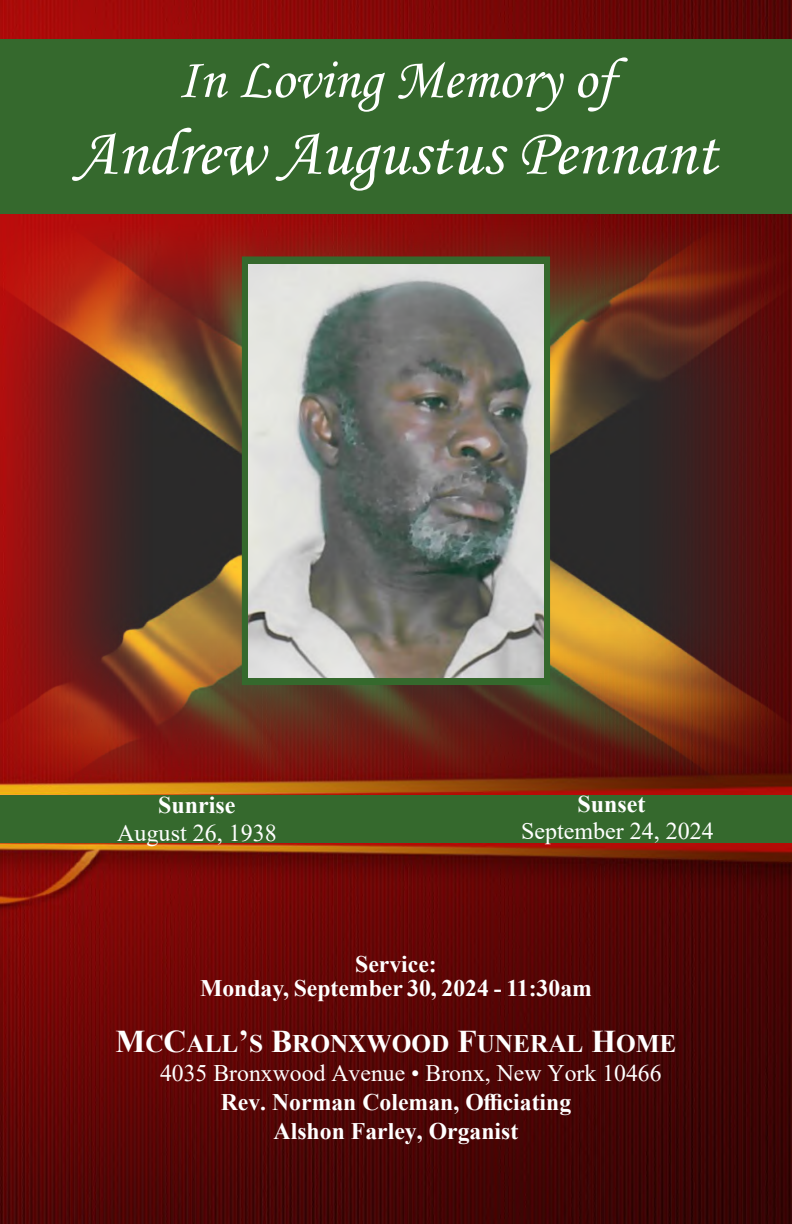
<style>
.page{position:relative;width:792px;height:1224px;background:#fff}
.page>*{position:absolute;margin:0;border:0;box-sizing:border-box;transform-origin:0 0}
.t1{font:66.6px "Monotype Corsiva";color:#fff}
.t2{font:57.2px "Monotype Corsiva";color:#fff}
.t3{font:700 25.2px "Times New Roman";color:#fff}
.t4{font:24px "Times New Roman";color:#fff}
.t5{font:700 24px "Times New Roman";color:#fff}
.t6{font:700 23.6px/24.8px "Times New Roman";color:#fff;text-align:center}
.t7{font:23.6px "Times New Roman";color:#fff}
.s1{font-size:31.6px}
</style>
<div class="page">
<img style="left:0;top:0;width:792px;height:1224px">
<div style="left:0;top:40px;width:792px;height:174px;background:#35692d"></div>
<div style="left:0;top:795px;width:792px;height:48px;background:#35692d"></div>
<img style="left:0;top:221px;width:792px;height:571px">
<div style="left:242px;top:256px;width:308px;height:429px;border:8px solid #35692d"></div>
<img style="left:249px;top:264px;width:294px;height:413px">
<h2 class="t2" style="left:177px;top:58px;width:439px">In Loving Memory of</h2>
<h1 class="t1" style="left:75px;top:128px;width:643px">Andrew Augustus Pennant</h1>
<p class="t5" style="left:158px;top:797px;width:79px">Sunrise</p>
<p class="t4" style="left:117px;top:824px;width:161px">August 26, 1938</p>
<p class="t5" style="left:577px;top:795px;width:70px">Sunset</p>
<p class="t4" style="left:521px;top:823px;width:194px">September 24, 2024</p>
<p class="t6" style="left:200px;top:954px;width:393px">Service:<br>Monday, September 30, 2024 - 11:30am</p>
<p class="t3" style="left:116px;top:1035px;width:562px"><span class="s1">M</span>C<span class="s1">C</span>ALL<span class="s1">’</span>S <span class="s1">B</span>RONXWOOD <span class="s1">F</span>UNERAL <span class="s1">H</span>OME</p>
<p class="t7" style="left:160px;top:1064px;width:503px">4035 Bronxwood Avenue • Bronx, New York 10466</p>
<p class="t6" style="left:221px;top:1090px;width:352px;line-height:29.2px">Rev. Norman Coleman, Officiating<br>Alshon Farley, Organist</p>
</div>
